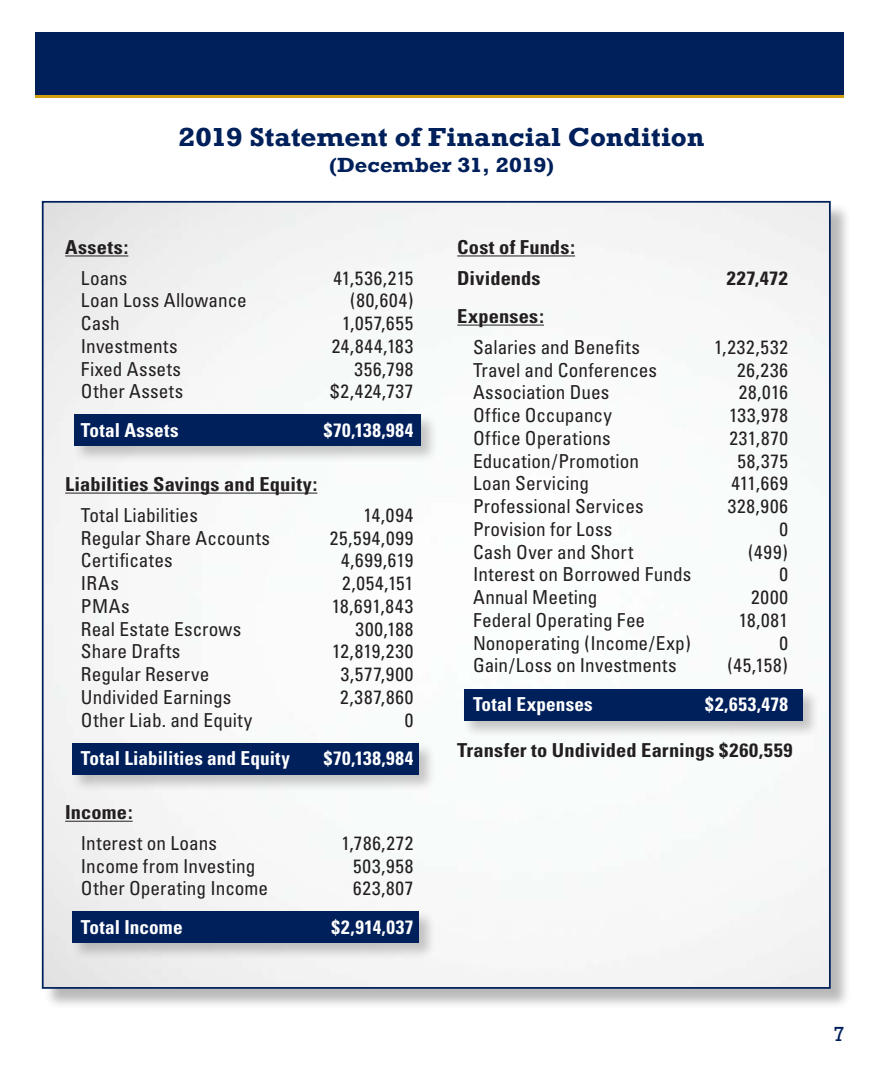
<style>
.page{position:relative;width:882px;height:1071px;background:#fff}
.page>*{position:absolute;margin:0;border:0;box-sizing:border-box;transform-origin:0 0}
.t1{font:700 24.5px "Rockwell";color:#00205b;scale:1.06 1}
.t2{font:21px "Rockwell";color:#00205b}
.t3{font:condensed 19.25px/30.6px "Univers";letter-spacing:.005em;color:#231f20}
.t4{font:700 condensed 19.25px/30.6px "Univers";letter-spacing:.01em;color:#231f20;scale:1.06 1}
.t5{font:700 condensed 19.25px "Univers";letter-spacing:.01em;color:#fff}
.t6{font:700 19.25px "Rockwell";letter-spacing:.005em;color:#00205b;scale:1.06 1}
.s1{font-weight:400}
.s2{font-weight:700}
</style>
<div class="page">
<div style="left:43px;top:202px;width:809px;height:807px;background:#231f20;opacity:.31"></div>
<img style="left:45px;top:204px;width:783px;height:782px">
<div style="left:70px;top:742px;width:366px;height:51px;background:#231f20;opacity:.25"></div>
<div style="left:72px;top:743px;width:347px;height:32px;background:#00205b"></div>
<div style="left:70px;top:910px;width:366px;height:51px;background:#231f20;opacity:.25"></div>
<div style="left:72px;top:912px;width:347px;height:31px;background:#00205b"></div>
<div style="left:72px;top:412px;width:366px;height:51px;background:#231f20;opacity:.25"></div>
<div style="left:74px;top:414px;width:347px;height:32px;background:#00205b"></div>
<div style="left:462px;top:687px;width:358px;height:51px;background:#231f20;opacity:.25"></div>
<div style="left:464px;top:689px;width:338px;height:32px;background:#00205b"></div>
<hr style="left:65px;top:255px;width:63px;height:1px;background:#231f20">
<hr style="left:65px;top:493px;width:252px;height:1px;background:#231f20">
<hr style="left:65px;top:821px;width:68px;height:1px;background:#231f20">
<hr style="left:457px;top:255px;width:118px;height:1px;background:#231f20">
<hr style="left:457px;top:325px;width:87px;height:1px;background:#231f20">
<div style="left:35px;top:35px;width:809px;height:62px;background:#d49f0c"></div>
<div style="left:35px;top:33px;width:809px;height:62px;background:#00205b"></div>
<p class="t4" style="left:65px;top:232px;width:61px;text-align:right">Assets:<br><span class="s1">Loans</span></p>
<p class="t1" style="left:179px;top:121px;width:498px">2019 Statement of Financial Condition</p>
<p class="t6" style="left:329px;top:153px;width:214px">(December 31, 2019)</p>
<p class="t3" style="left:333px;top:262px;width:81px">41,536,215</p>
<p class="t4" style="left:457px;top:232px;width:113px">Cost of Funds:<br>Dividends</p>
<p class="t4" style="left:727px;top:262px;width:59px">227,472</p>
<p class="t3" style="left:81px;top:285px;width:167px">Loan Loss Allowance</p>
<p class="t3" style="left:350px;top:285px;width:65px">(80,604)</p>
<p class="t3" style="left:81px;top:308px;width:40px">Cash</p>
<p class="t3" style="left:342px;top:308px;width:73px">1,057,655</p>
<p class="t3" style="left:81px;top:331px;width:98px">Investments</p>
<p class="t3" style="left:332px;top:331px;width:83px">24,844,183</p>
<p class="t3" style="left:81px;top:353px;width:102px">Fixed Assets</p>
<p class="t3" style="left:354px;top:353px;width:61px">356,798</p>
<p class="t3" style="left:81px;top:376px;width:104px">Other Assets</p>
<p class="t3" style="left:331px;top:376px;width:84px">$2,424,737</p>
<p class="t5" style="left:81px;top:418px;width:99px">Total Assets</p>
<p class="t5" style="left:324px;top:418px;width:91px">$70,138,984</p>
<p class="t4" style="left:81px;top:469px;width:225px;text-indent:-16px">Liabilities Savings and Equity:<br><span class="s1">Total Liabilities</span></p>
<p class="t3" style="left:363px;top:499px;width:52px">14,094</p>
<p class="t3" style="left:81px;top:522px;width:191px">Regular Share Accounts</p>
<p class="t3" style="left:330px;top:522px;width:85px">25,594,099</p>
<p class="t3" style="left:81px;top:545px;width:93px">Certificates</p>
<p class="t3" style="left:341px;top:545px;width:74px">4,699,619</p>
<p class="t3" style="left:81px;top:568px;width:39px">IRAs</p>
<p class="t3" style="left:342px;top:568px;width:73px">2,054,151</p>
<p class="t3" style="left:81px;top:590px;width:50px">PMAs</p>
<p class="t3" style="left:332px;top:590px;width:83px">18,691,843</p>
<p class="t3" style="left:81px;top:613px;width:162px">Real Estate Escrows</p>
<p class="t3" style="left:356px;top:613px;width:59px">300,188</p>
<p class="t3" style="left:81px;top:636px;width:101px">Share Drafts</p>
<p class="t3" style="left:332px;top:636px;width:83px">12,819,230</p>
<p class="t3" style="left:81px;top:659px;width:130px">Regular Reserve</p>
<p class="t3" style="left:341px;top:659px;width:74px">3,577,900</p>
<p class="t3" style="left:81px;top:681px;width:152px">Undivided Earnings</p>
<p class="t3" style="left:340px;top:681px;width:75px">2,387,860</p>
<p class="t3" style="left:81px;top:704px;width:173px">Other Liab. and Equity</p>
<p class="t3" style="left:405px;top:704px;width:10px">0</p>
<p class="t5" style="left:81px;top:746px;width:211px">Total Liabilities and Equity</p>
<p class="t5" style="left:324px;top:746px;width:91px">$70,138,984</p>
<p class="t3" style="left:81px;top:797px;width:137px;text-indent:-16px"><span class="s2">Income:<br></span>Interest on Loans</p>
<p class="t3" style="left:342px;top:827px;width:73px">1,786,272</p>
<p class="t3" style="left:81px;top:850px;width:176px">Income from Investing</p>
<p class="t3" style="left:353px;top:850px;width:62px">503,958</p>
<p class="t3" style="left:81px;top:873px;width:189px">Other Operating Income</p>
<p class="t3" style="left:353px;top:873px;width:62px">623,807</p>
<p class="t5" style="left:81px;top:915px;width:103px">Total Income</p>
<p class="t5" style="left:331px;top:915px;width:84px">$2,914,037</p>
<p class="t3" style="left:473px;top:301px;width:168px;text-indent:-16px"><span class="s2">Expenses:<br></span>Salaries and Benefits</p>
<p class="t3" style="left:714px;top:331px;width:75px">1,232,532</p>
<p class="t3" style="left:473px;top:354px;width:186px">Travel and Conferences</p>
<p class="t3" style="left:737px;top:354px;width:52px">26,236</p>
<p class="t3" style="left:473px;top:377px;width:138px">Association Dues</p>
<p class="t3" style="left:739px;top:377px;width:51px">28,016</p>
<p class="t3" style="left:473px;top:400px;width:140px">Office Occupancy</p>
<p class="t3" style="left:729px;top:400px;width:60px">133,978</p>
<p class="t3" style="left:473px;top:422px;width:139px">Office Operations</p>
<p class="t3" style="left:729px;top:422px;width:60px">231,870</p>
<p class="t3" style="left:473px;top:445px;width:168px">Education/Promotion</p>
<p class="t3" style="left:737px;top:445px;width:52px">58,375</p>
<p class="t3" style="left:473px;top:468px;width:118px">Loan Servicing</p>
<p class="t3" style="left:732px;top:468px;width:58px">411,669</p>
<p class="t3" style="left:473px;top:491px;width:172px">Professional Services</p>
<p class="t3" style="left:728px;top:491px;width:62px">328,906</p>
<p class="t3" style="left:473px;top:513px;width:141px">Provision for Loss</p>
<p class="t3" style="left:779px;top:513px;width:10px">0</p>
<p class="t3" style="left:473px;top:536px;width:162px">Cash Over and Short</p>
<p class="t3" style="left:748px;top:536px;width:41px">(499)</p>
<p class="t3" style="left:473px;top:559px;width:220px">Interest on Borrowed Funds</p>
<p class="t3" style="left:779px;top:559px;width:10px">0</p>
<p class="t3" style="left:473px;top:582px;width:126px">Annual Meeting</p>
<p class="t3" style="left:751px;top:582px;width:38px">2000</p>
<p class="t3" style="left:473px;top:604px;width:174px">Federal Operating Fee</p>
<p class="t3" style="left:739px;top:604px;width:51px">18,081</p>
<p class="t3" style="left:473px;top:627px;width:220px">Nonoperating (Income/Exp)</p>
<p class="t3" style="left:779px;top:627px;width:10px">0</p>
<p class="t3" style="left:473px;top:650px;width:205px">Gain/Loss on Investments</p>
<p class="t3" style="left:728px;top:650px;width:62px">(45,158)</p>
<p class="t5" style="left:473px;top:692px;width:121px">Total Expenses</p>
<p class="t5" style="left:705px;top:692px;width:84px">$2,653,478</p>
<p class="t4" style="left:457px;top:735px;width:318px">Transfer to Undivided Earnings $260,559</p>
<p class="t2" style="left:834px;top:1021px;width:13px">7</p>
</div>
